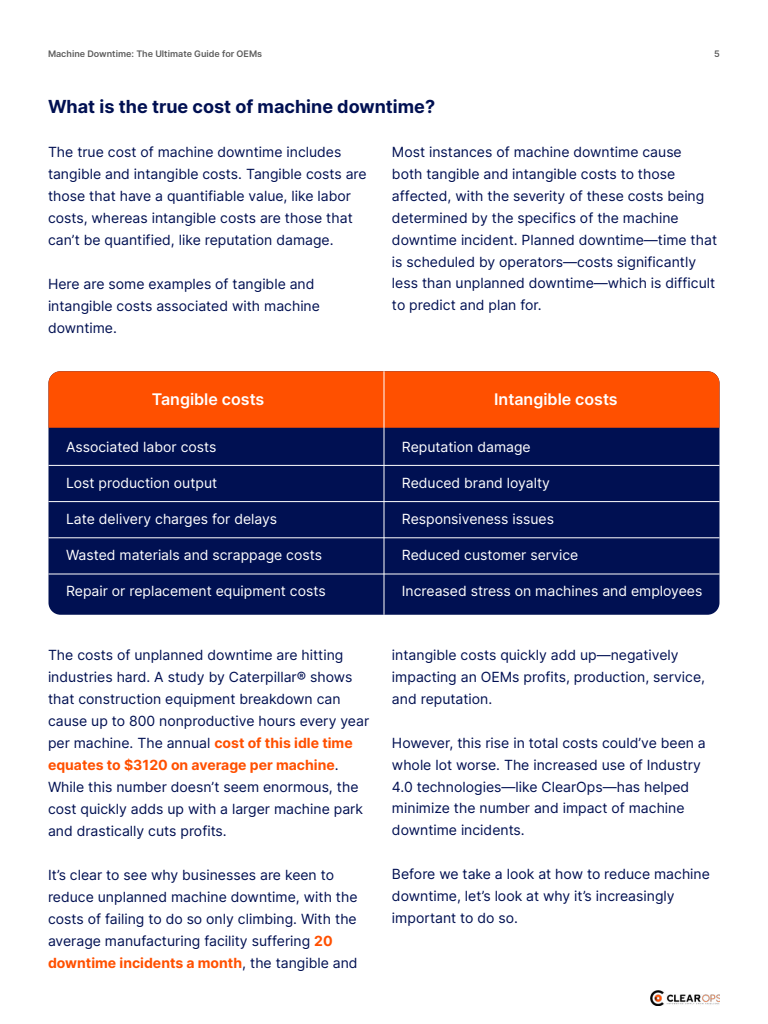
<style>
.page{position:relative;width:768px;height:1024px;background:#fff}
.page>*{position:absolute;margin:0;border:0;box-sizing:border-box;transform-origin:0 0}
.t1{font:700 18px "Inter";color:#001052}
.t2{font:600 16px "Inter";color:#fff}
.t3{font:14px/22px "Inter";color:#001052}
.t4{font:14px "Inter";color:#fff}
.t5{font:600 9px "Inter";color:#000}
.s1{font-weight:700;color:#ff5000}
</style>
<div class="page">
<img style="left:650px;top:990px;width:70px;height:16px">
<div style="left:48px;top:371px;width:672px;height:244px;background:#001052;border-radius:12px"></div>
<div style="left:48px;top:371px;width:672px;height:57px;background:#ff5000"></div>
<hr style="left:384px;top:371px;width:1px;height:244px;background:#fff">
<hr style="left:48px;top:465px;width:672px;height:1px;background:#fff">
<hr style="left:48px;top:501px;width:672px;height:1px;background:#fff">
<hr style="left:48px;top:538px;width:672px;height:1px;background:#fff">
<hr style="left:48px;top:574px;width:672px;height:1px;background:#fff">
<p class="t5" style="left:48px;top:47px;width:216px">Machine Downtime: The Ultimate Guide for OEMs</p>
<p class="t5" style="left:714px;top:47px;width:7px">5</p>
<p class="t1" style="left:48px;top:93px;width:389px">What is the true cost of machine downtime?</p>
<p class="t3" style="left:48px;top:140px;width:320px">The true cost of machine downtime includes tangible and intangible costs. Tangible costs are those that have a quantifiable value, like labor costs, whereas intangible costs are those that can’t be quantified, like reputation damage.</p>
<p class="t3" style="left:48px;top:272px;width:274px">Here are some examples of tangible and intangible costs associated with machine downtime.</p>
<p class="t3" style="left:392px;top:140px;width:327px">Most instances of machine downtime cause<br>both tangible and intangible costs to those affected, with the severity of these costs being determined by the specifics of the machine downtime incident. Planned downtime—time that is scheduled by operators—costs significantly less than unplanned downtime—which is difficult to predict and plan for.</p>
<p class="t2" style="left:152px;top:388px;width:114px">Tangible costs</p>
<p class="t2" style="left:494px;top:388px;width:125px">Intangible costs</p>
<p class="t4" style="left:66px;top:437px;width:152px">Associated labor costs</p>
<p class="t4" style="left:66px;top:473px;width:153px">Lost production output</p>
<p class="t4" style="left:66px;top:509px;width:213px">Late delivery charges for delays</p>
<p class="t4" style="left:66px;top:545px;width:258px">Wasted materials and scrappage costs</p>
<p class="t4" style="left:66px;top:581px;width:261px">Repair or replacement equipment costs</p>
<p class="t4" style="left:402px;top:437px;width:130px">Reputation damage</p>
<p class="t4" style="left:402px;top:473px;width:150px">Reduced brand loyalty</p>
<p class="t4" style="left:402px;top:509px;width:154px">Responsiveness issues</p>
<p class="t4" style="left:402px;top:545px;width:178px">Reduced customer service</p>
<p class="t4" style="left:402px;top:581px;width:302px">Increased stress on machines and employees</p>
<p class="t3" style="left:48px;top:643px;width:323px">The costs of unplanned downtime are hitting industries hard. A study by Caterpillar® shows that construction equipment breakdown can cause up to 800 nonproductive hours every year per machine. The annual <span class="s1">cost of this idle time equates to $3120 on average per machine</span>.<br>While this number doesn’t seem enormous, the cost quickly adds up with a larger machine park and drastically cuts profits.</p>
<p class="t3" style="left:48px;top:863px;width:311px">It’s clear to see why businesses are keen to reduce unplanned machine downtime, with the costs of failing to do so only climbing. With the average manufacturing facility suffering <span class="s1">20 downtime incidents a month</span>, the tangible and</p>
<p class="t3" style="left:392px;top:643px;width:315px">intangible costs quickly add up—negatively impacting an OEMs profits, production, service, and reputation.</p>
<p class="t3" style="left:392px;top:731px;width:315px">However, this rise in total costs could’ve been a whole lot worse. The increased use of Industry 4.0 technologies—like ClearOps—has helped minimize the number and impact of machine downtime incidents.</p>
<p class="t3" style="left:392px;top:863px;width:319px">Before we take a look at how to reduce machine downtime, let’s look at why it’s increasingly important to do so.</p>
</div>
